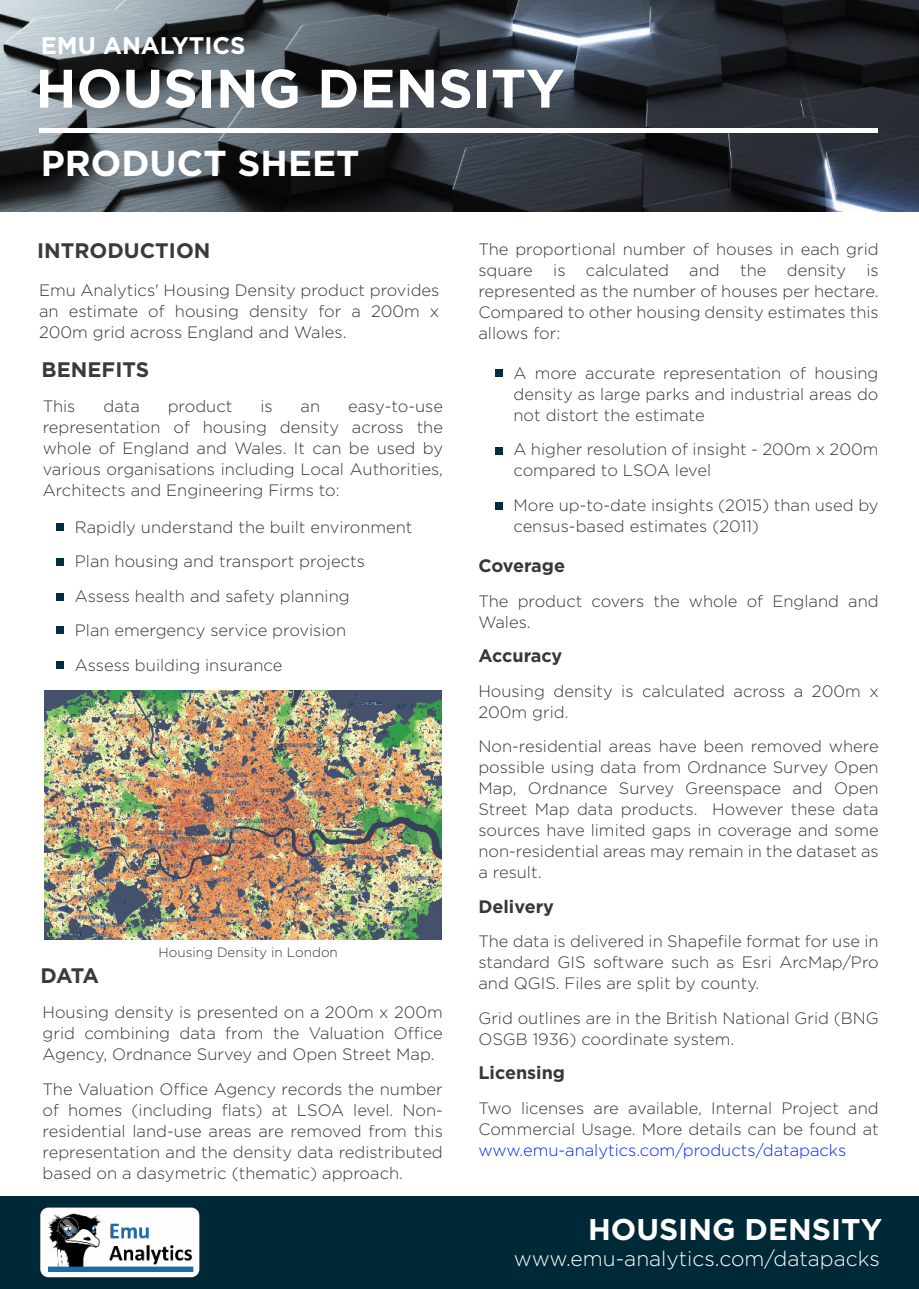
<style>
.page{position:relative;width:919px;height:1289px;background:#fff}
.page>*{position:absolute;margin:0;border:0;box-sizing:border-box;transform-origin:0 0}
.t1{font:700 54px "Gotham";color:#fff}
.t2{font:700 36px "Gotham";color:#fff}
.t3{font:700 30px "Gotham";color:#fff}
.t4{font:700 24px "Gotham";color:#fff}
.t5{font:300 21px "Gotham";color:#fff}
.t6{font:700 21px "Gotham";color:#3a3a3a}
.t7{font:700 18px "Gotham";color:#373737}
.t8{font:300 16.5px/21px "Gotham";color:#373737;text-align:justify}
.t9{font:300 16.5px "Gotham";color:#0028ff}
.t10{font:300 13.5px "Gotham";color:#373737}
</style>
<div class="page">
<img style="left:0;top:0;width:918px;height:211px">
<div style="left:40px;top:128px;width:837px;height:5px;background:#fff"></div>
<div style="left:0;top:1196px;width:918px;height:92px;background:#002937"></div>
<div style="left:40px;top:1207px;width:159px;height:70px;background:#fffdfd;border-radius:8px"></div>
<img style="left:48px;top:1213px;width:146px;height:58px">
<img style="left:45px;top:690px;width:397px;height:249px">
<div style="left:56px;top:523px;width:8px;height:8px;background:#002d40"></div>
<div style="left:56px;top:558px;width:8px;height:8px;background:#002d40"></div>
<div style="left:56px;top:593px;width:8px;height:7px;background:#002d40"></div>
<div style="left:495px;top:369px;width:8px;height:8px;background:#002d40"></div>
<div style="left:495px;top:447px;width:8px;height:7px;background:#002d40"></div>
<div style="left:495px;top:502px;width:8px;height:7px;background:#002d40"></div>
<div style="left:56px;top:626px;width:8px;height:8px;background:#002d40"></div>
<div style="left:56px;top:661px;width:8px;height:8px;background:#002d40"></div>
<h3 class="t4" style="left:41px;top:32px;width:206px">EMU ANALYTICS</h3>
<h1 class="t1" style="left:35px;top:57px;width:531px">HOUSING DENSITY</h1>
<h2 class="t2" style="left:41px;top:142px;width:320px">PRODUCT SHEET</h2>
<p class="t6" style="left:37px;top:238px;width:175px">INTRODUCTION</p>
<p class="t8" style="left:39px;top:280px;width:402px">Emu Analytics' Housing Density product provides an estimate of housing density for a 200m x 200m grid across England and Wales.</p>
<p class="t6" style="left:42px;top:358px;width:109px">BENEFITS</p>
<p class="t8" style="left:43px;top:396px;width:34px">This</p>
<p class="t8" style="left:103px;top:396px;width:38px">data</p>
<p class="t8" style="left:168px;top:396px;width:66px">product</p>
<p class="t8" style="left:260px;top:396px;width:14px">is</p>
<p class="t8" style="left:301px;top:396px;width:21px">an</p>
<p class="t8" style="left:43px;top:396px;width:402px;text-indent:305px">easy-to-use representation of housing density across the whole of England and Wales. It can be used by various organisations including Local Authorities, Architects and Engineering Firms to:</p>
<p class="t8" style="left:75px;top:511px;width:339px;line-height:34.5px;text-align:left">Rapidly understand the built environment Plan housing and transport projects Assess health and safety planning<br>Plan emergency service provision<br>Assess building insurance</p>
<p class="t10" style="left:158px;top:947px;width:181px">Housing Density in London</p>
<p class="t6" style="left:41px;top:963px;width:60px">DATA</p>
<p class="t8" style="left:43px;top:1002px;width:402px">Housing density is presented on a 200m x 200m grid combining data from the Valuation Office Agency, Ordnance Survey and Open Street Map.</p>
<p class="t8" style="left:43px;top:1079px;width:402px">The Valuation Office Agency records the number of homes (including flats) at LSOA level. Non&shy;residential land-use areas are removed from this representation and the density data redistributed based on a dasymetric (thematic) approach.</p>
<p class="t8" style="left:478px;top:240px;width:402px">The proportional number of houses in each grid square is calculated and the density is represented as the number of houses per hectare.<br>Compared to other housing density estimates this allows for:</p>
<p class="t8" style="left:513px;top:363px;width:366px">A more accurate representation of housing density as large parks and industrial areas do not distort the estimate</p>
<p class="t8" style="left:513px;top:440px;width:366px">A higher resolution of insight - 200m x 200m compared to LSOA level</p>
<p class="t8" style="left:513px;top:495px;width:366px">More up-to-date insights (2015) than used by census-based estimates (2011)</p>
<p class="t7" style="left:478px;top:555px;width:88px">Coverage</p>
<p class="t8" style="left:478px;top:591px;width:402px">The product covers the whole of England and<br>Wales.</p>
<p class="t7" style="left:478px;top:645px;width:85px">Accuracy</p>
<p class="t8" style="left:478px;top:681px;width:402px">Housing density is calculated across a 200m x<br>200m grid.</p>
<p class="t8" style="left:478px;top:737px;width:402px">Non-residential areas have been removed where possible using data from Ordnance Survey Open Map, Ordnance Survey Greenspace and Open Street Map data products. However these data sources have limited gaps in coverage and some non-residential areas may remain in the dataset as a result.</p>
<p class="t7" style="left:478px;top:896px;width:77px">Delivery</p>
<p class="t8" style="left:478px;top:932px;width:402px">The data is delivered in Shapefile format for use in standard GIS software such as Esri ArcMap/Pro and QGIS. Files are split by county.</p>
<p class="t8" style="left:478px;top:1008px;width:402px">Grid outlines are in the British National Grid (BNG<br>OSGB 1936) coordinate system.</p>
<p class="t7" style="left:478px;top:1062px;width:88px">Licensing</p>
<p class="t8" style="left:478px;top:1098px;width:402px">Two licenses are available, Internal Project and<br>Commercial Usage. More details can be found at</p>
<p class="t9" style="left:478px;top:1143px;width:369px">www.emu-analytics.com/products/datapacks</p>
<h3 class="t3" style="left:588px;top:1212px;width:295px">HOUSING DENSITY</h3>
<p class="t5" style="left:514px;top:1250px;width:367px">www.emu-analytics.com/datapacks</p>
</div>
